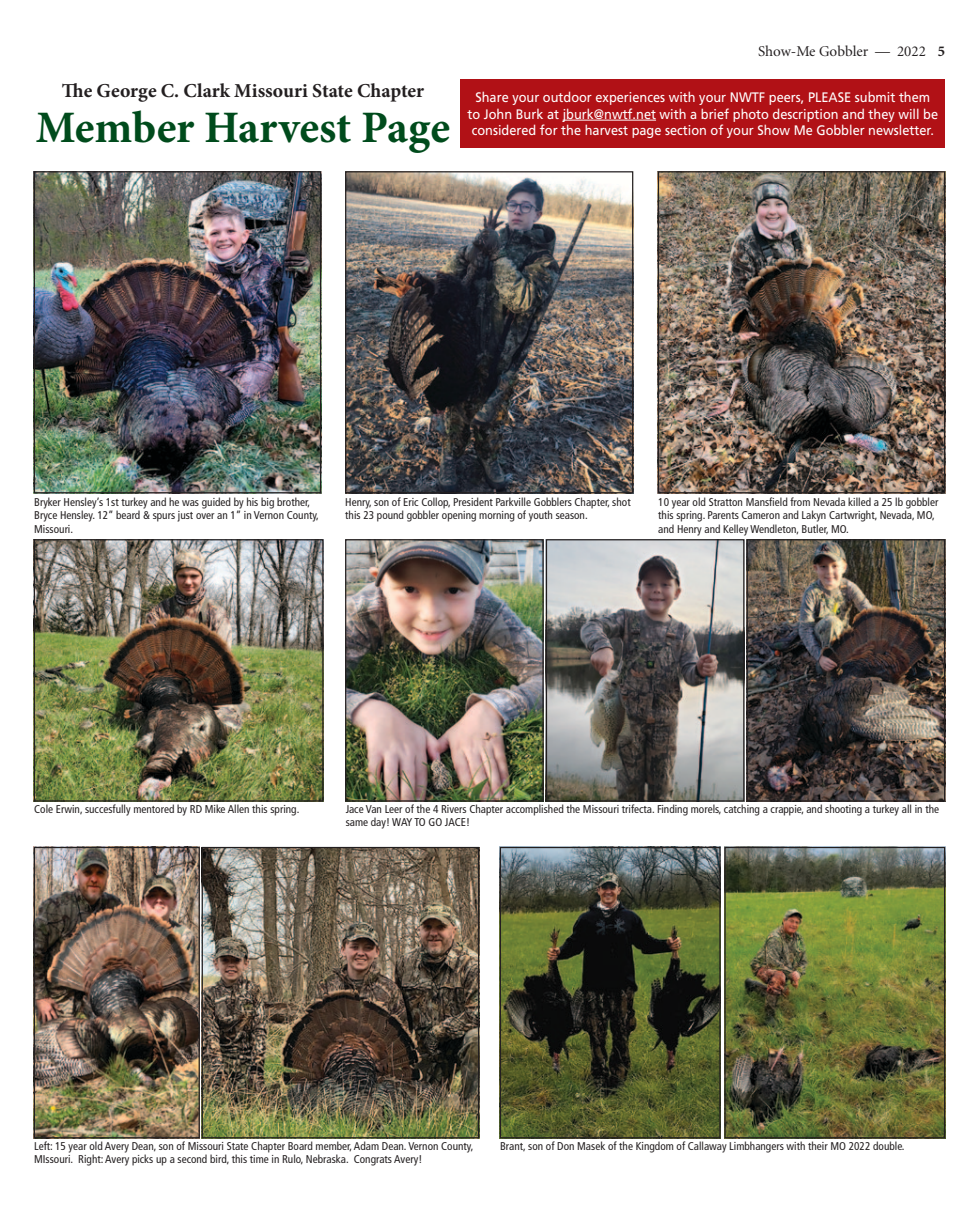
<style>
.page{position:relative;width:979px;height:1215px;background:#fff}
.page>*{position:absolute;margin:0;border:0;box-sizing:border-box;transform-origin:0 0}
.t1{font:700 45px "Minion Pro";letter-spacing:-.005em;color:#004b1c}
.t2{font:700 19.75px "Minion Pro";color:#231f20}
.t3{font:15px "Minion";color:#231f20}
.t4{font:13.75px/16.5px "Frutiger";color:#fff;text-align:center;scale:.93 1}
.t5{font:condensed 11.25px/13.5px "Frutiger";color:#231f20}
.s1{font-weight:700}
</style>
<div class="page">
<div style="left:460px;top:79px;width:485px;height:69px;background:#b11116"></div>
<hr style="left:563px;top:120px;width:93px;height:1px;background:#fff">
<img style="left:36px;top:173px;width:283px;height:318px">
<div style="left:34px;top:171px;width:287px;height:322px;border:1px solid #231f20"></div>
<img style="left:660px;top:173px;width:283px;height:318px">
<div style="left:658px;top:171px;width:287px;height:322px;border:1px solid #231f20"></div>
<img style="left:347px;top:173px;width:284px;height:318px">
<div style="left:345px;top:171px;width:288px;height:322px;border:1px solid #231f20"></div>
<img style="left:36px;top:541px;width:285px;height:259px">
<div style="left:34px;top:539px;width:289px;height:263px;border:1px solid #231f20"></div>
<img style="left:548px;top:541px;width:194px;height:259px">
<div style="left:546px;top:539px;width:198px;height:263px;border:1px solid #231f20"></div>
<img style="left:748px;top:541px;width:195px;height:259px">
<div style="left:746px;top:539px;width:199px;height:263px;border:1px solid #231f20"></div>
<img style="left:347px;top:541px;width:195px;height:259px">
<div style="left:345px;top:539px;width:199px;height:263px;border:1px solid #231f20"></div>
<img style="left:36px;top:849px;width:162px;height:287px">
<div style="left:34px;top:847px;width:166px;height:291px;border:1px solid #231f20"></div>
<img style="left:726px;top:849px;width:217px;height:287px">
<div style="left:724px;top:847px;width:221px;height:291px;border:1px solid #231f20"></div>
<img style="left:204px;top:849px;width:273px;height:287px">
<div style="left:202px;top:847px;width:277px;height:291px;border:1px solid #231f20"></div>
<img style="left:502px;top:849px;width:216px;height:287px">
<div style="left:500px;top:847px;width:220px;height:291px;border:1px solid #231f20"></div>
<h2 class="t2" style="left:62px;top:77px;width:364px">The George C. Clark Missouri State Chapter</h2>
<h1 class="t1" style="left:36px;top:96px;width:416px">Member Harvest Page</h1>
<h3 class="t3" style="left:758px;top:44px;width:189px">Show-Me Gobbler — 2022 <span class="s1">5</span></h3>
<p class="t4" style="left:467px;top:89px;width:508px">Share your outdoor experiences with your NWTF peers, PLEASE submit them to John Burk at jburk@nwtf.net with a brief photo description and they will be considered for the harvest page section of your Show Me Gobbler newsletter.</p>
<p class="t5" style="left:34px;top:495px;width:286px">Bryker Hensley’s 1st turkey and he was guided by his big brother,<br>Bryce Hensley. 12” beard &amp; spurs just over an 1” in Vernon County,<br>Missouri.</p>
<p class="t5" style="left:658px;top:495px;width:281px">10 year old Stratton Mansfield from Nevada killed a 25 lb gobbler this spring. Parents Cameron and Lakyn Cartwright, Nevada, MO, and Henry and Kelley Wendleton, Butler, MO.</p>
<p class="t5" style="left:345px;top:495px;width:287px">Henry, son of Eric Collop, President Parkville Gobblers Chapter, shot this 23 pound gobbler opening morning of youth season.</p>
<p class="t5" style="left:34px;top:802px;width:267px">Cole Erwin, succesfully mentored by RD Mike Allen this spring.</p>
<p class="t5" style="left:346px;top:802px;width:595px">Jace Van Leer of the 4 Rivers Chapter accomplished the Missouri trifecta. Finding morels, catching a crappie, and shooting a turkey all in the same day! WAY TO GO JACE!</p>
<p class="t5" style="left:34px;top:1139px;width:441px">Left: 15 year old Avery Dean, son of Missouri State Chapter Board member, Adam Dean. Vernon County,<br>MIssouri. Right: Avery picks up a second bird, this time in Rulo, Nebraska. Congrats Avery!</p>
<p class="t5" style="left:500px;top:1139px;width:406px">Brant, son of Don Masek of the Kingdom of Callaway Limbhangers with their MO 2022 double.</p>
</div>
